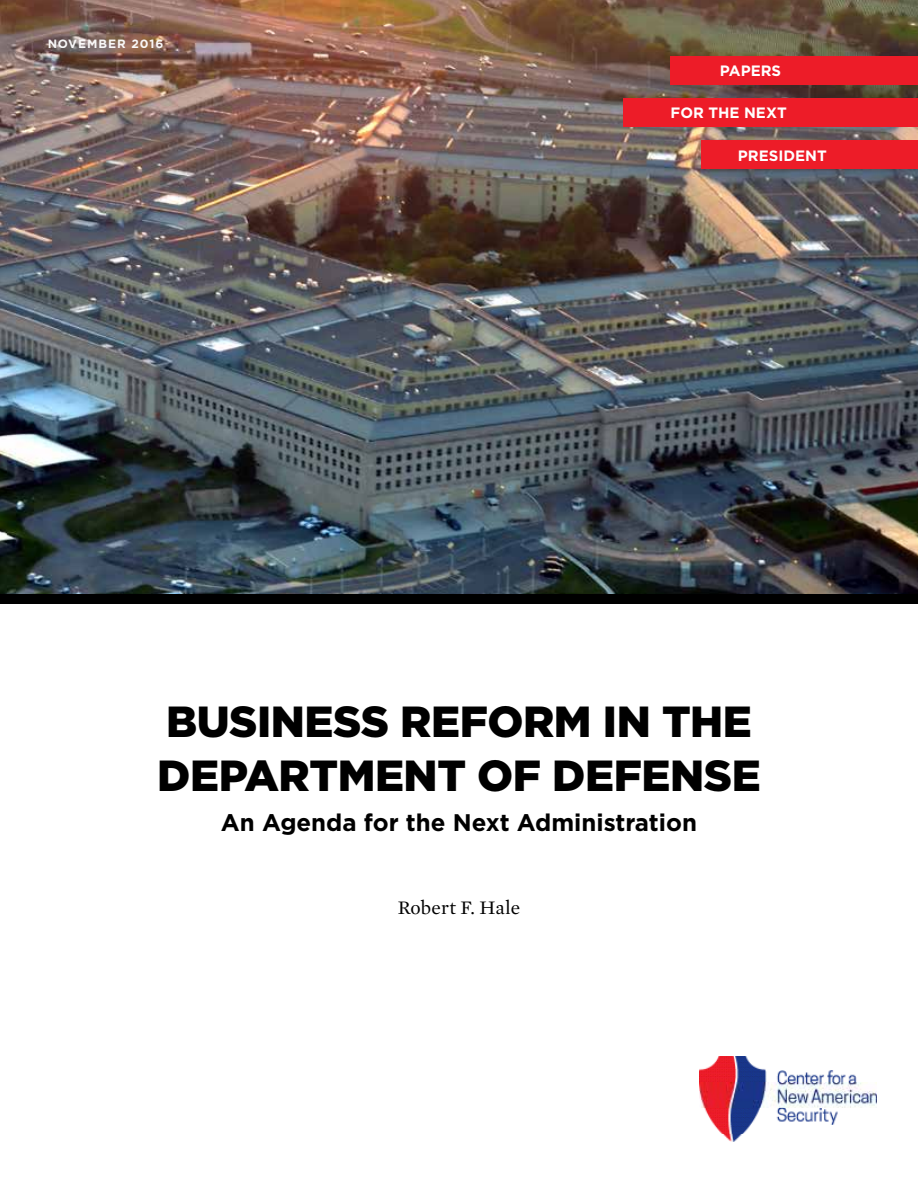
<style>
.page{position:relative;width:918px;height:1188px;background:#fff}
.page>*{position:absolute;margin:0;border:0;box-sizing:border-box;transform-origin:0 0}
.t1{font:900 43.5px/54px "Gotham";letter-spacing:-.01em;color:#000}
.t2{font:700 24px "Gotham";color:#000}
.t3{font:19.5px "Mercury Text G1";letter-spacing:.01em;color:#000}
.t4{font:700 15px "Gotham";color:#fff}
.t5{font:700 12px "Gotham";letter-spacing:.08em;color:#fff}
</style>
<div class="page">
<img style="left:0;top:0;width:918px;height:594px">
<div style="left:623px;top:98px;width:295px;height:29px;background:#ed1c28"></div>
<div style="left:701px;top:140px;width:217px;height:29px;background:#ed1c28"></div>
<div style="left:671px;top:56px;width:247px;height:29px;background:#ed1c28"></div>
<div style="left:0;top:594px;width:918px;height:10px;background:#000"></div>
<img style="left:699px;top:1056px;width:178px;height:85px">
<p class="t5" style="left:47px;top:36px;width:118px">NOVEMBER 2016</p>
<p class="t4" style="left:720px;top:61px;width:63px">PAPERS</p>
<p class="t4" style="left:671px;top:103px;width:118px">FOR THE NEXT</p>
<p class="t4" style="left:738px;top:145px;width:90px">PRESIDENT</p>
<p class="t1" style="left:157px;top:694px;width:605px">BUSINESS REFORM IN THE<br>DEPARTMENT OF DEFENSE</p>
<p class="t2" style="left:221px;top:807px;width:478px">An Agenda for the Next Administration</p>
<p class="t3" style="left:398px;top:894px;width:124px">Robert F. Hale</p>
</div>
